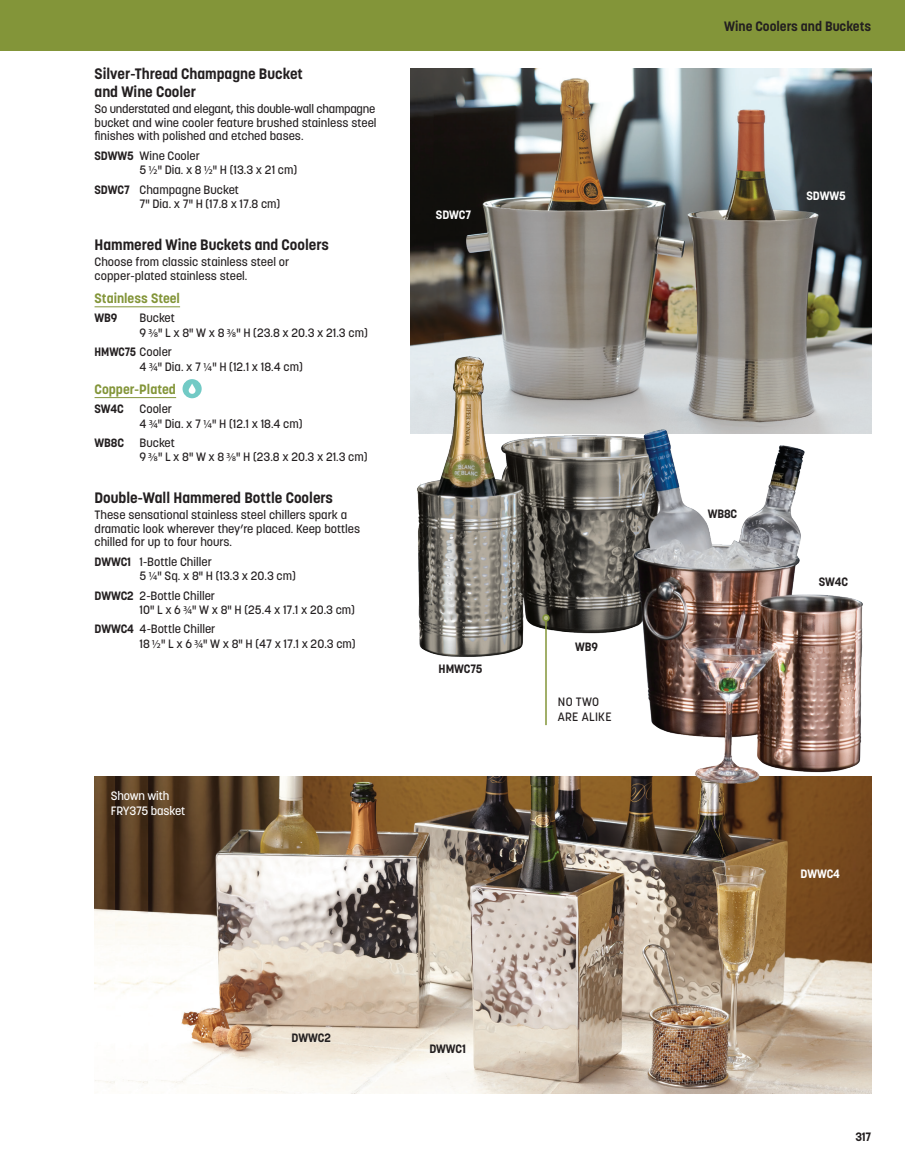
<style>
.page{position:relative;width:905px;height:1175px;background:#fff}
.page>*{position:absolute;margin:0;border:0;box-sizing:border-box;transform-origin:0 0}
.product-family{font:700 15px/18px "Korolev";color:#231f20}
.product-name{font:700 13.5px "Korolev";color:#839539}
.header-category{font:700 13.5px "Korolev";color:#231f20}
.marketing-descriptio{font:500 12px/13.5px "Korolev";color:#231f20}
.line-2{font:500 12px "Korolev";color:#231f20}
.line-1{font:500 12px "Korolev";color:#231f20}
.line-1-2{font:700 12px "Korolev";letter-spacing:-.01em;color:#231f20}
.t1{font:500 12px/14.2px "Korolev";letter-spacing:-.01em;color:#fff}
.t2{font:700 12px "Korolev";letter-spacing:-.01em;color:#fff}
.marketing-descriptio-2{font:500 12px/14.2px "Korolev";letter-spacing:.025em;color:#231f20}
.line-1-3{font:700 12px "Korolev";letter-spacing:-.01em;color:#231f20;scale:.95 1}
.s1{font-weight:700}
.s2{font-family:"Myriad Pro";font-weight:400}
.s3{font-weight:500}
</style>
<div class="page">
<img style="left:94px;top:776px;width:777px;height:317px">
<img style="left:411px;top:68px;width:460px;height:287px">
<img style="left:411px;top:355px;width:460px;height:432px">
<div style="left:0;top:0;width:904px;height:51px;background:#839539"></div>
<hr style="left:545px;top:618px;width:1px;height:107px;background:#839539">
<div style="left:542px;top:614px;width:7px;height:7px;border:2px solid #839539;border-radius:50%"></div>
<hr style="left:94px;top:306px;width:86px;height:1px;background:#839539">
<hr style="left:94px;top:397px;width:82px;height:1px;background:#839539">
<div style="left:182px;top:379px;width:20px;height:19px;background:#72cac5;border-radius:50%"></div>
<svg style="left:189px;top:383px;width:7px;height:11px"></svg>
<p class="product-family" style="left:94px;top:65px;width:210px">Silver-Thread Champagne Bucket and Wine Cooler</p>
<p class="marketing-descriptio" style="left:94px;top:102px;width:283px;text-align:justify">So understated and elegant, this double-wall champagne bucket and wine cooler feature brushed stainless steel finishes with polished and etched bases.</p>
<p class="line-1" style="left:94px;top:148px;width:107px"><span class="s1">SDWW5</span> Wine Cooler</p>
<p class="line-2" style="left:140px;top:162px;width:159px">5 <span class="s2">1/2</span>" Dia. x 8 <span class="s2">1/2</span>" H (13.3 x 21 cm)</p>
<p class="line-1" style="left:94px;top:182px;width:146px"><span class="s1">SDWC7</span> Champagne Bucket</p>
<p class="line-2" style="left:140px;top:196px;width:142px">7" Dia. x 7" H (17.8 x 17.8 cm)</p>
<p class="product-family" style="left:94px;top:235px;width:236px">Hammered Wine Buckets and Coolers</p>
<p class="marketing-descriptio" style="left:94px;top:255px;width:196px">Choose from classic stainless steel or copper-plated stainless steel.</p>
<p class="product-name" style="left:94px;top:290px;width:87px">Stainless Steel</p>
<p class="line-1-2" style="left:94px;top:311px;width:24px">WB9</p>
<p class="line-1" style="left:139px;top:311px;width:37px">Bucket</p>
<p class="line-2" style="left:140px;top:325px;width:230px">9 <span class="s2">3/8</span>" L x 8" W x 8 <span class="s2">3/8</span>" H (23.8 x 20.3 x 21.3 cm)</p>
<p class="line-1-3" style="left:94px;top:344px;width:83px">HMWC75 <span class="s3">Cooler</span></p>
<p class="line-2" style="left:140px;top:359px;width:165px">4 <span class="s2">3/4</span>" Dia. x 7 <span class="s2">1/4</span>" H (12.1 x 18.4 cm)</p>
<p class="product-name" style="left:94px;top:380px;width:83px">Copper-Plated</p>
<p class="line-1-2" style="left:94px;top:401px;width:31px">SW4C</p>
<p class="line-1" style="left:139px;top:401px;width:34px">Cooler</p>
<p class="line-2" style="left:140px;top:416px;width:164px">4 <span class="s2">3/4</span>" Dia. x 7 <span class="s2">1/4</span>" H (12.1 x 18.4 cm)</p>
<p class="line-1-2" style="left:94px;top:435px;width:31px">WB8C</p>
<p class="line-1" style="left:139px;top:435px;width:37px">Bucket</p>
<p class="line-2" style="left:140px;top:449px;width:229px">9 <span class="s2">3/8</span>" L x 8" W x 8 <span class="s2">3/8</span>" H (23.8 x 20.3 x 21.3 cm)</p>
<p class="product-family" style="left:94px;top:488px;width:240px">Double-Wall Hammered Bottle Coolers</p>
<p class="marketing-descriptio" style="left:94px;top:508px;width:267px">These sensational stainless steel chillers spark a dramatic look wherever they’re placed. Keep bottles chilled for up to four hours.</p>
<p class="line-1" style="left:94px;top:554px;width:119px"><span class="s1">DWWC1</span> 1-Bottle Chiller</p>
<p class="line-2" style="left:140px;top:568px;width:158px">5 <span class="s2">1/4</span>" Sq. x 8" H (13.3 x 20.3 cm)</p>
<p class="line-1" style="left:94px;top:588px;width:122px"><span class="s1">DWWC2</span> 2-Bottle Chiller</p>
<p class="line-2" style="left:140px;top:602px;width:217px">10" L x 6 <span class="s2">3/4</span>" W x 8" H (25.4 x 17.1 x 20.3 cm)</p>
<p class="line-1" style="left:94px;top:621px;width:122px"><span class="s1">DWWC4</span> 4-Bottle Chiller</p>
<p class="line-2" style="left:140px;top:636px;width:217px">18 <span class="s2">1/2</span>" L x 6 <span class="s2">3/4</span>" W x 8" H (47 x 17.1 x 20.3 cm)</p>
<p class="t1" style="left:111px;top:789px;width:76px">Shown with<br>FRY375 basket</p>
<p class="t2" style="left:436px;top:207px;width:37px">SDWC7</p>
<p class="line-1-2" style="left:438px;top:660px;width:45px">HMWC75</p>
<p class="line-1-2" style="left:575px;top:639px;width:24px">WB9</p>
<p class="marketing-descriptio-2" style="left:558px;top:695px;width:55px">NO TWO<br>ARE ALIKE</p>
<p class="line-1-2" style="left:291px;top:1030px;width:41px">DWWC2</p>
<p class="line-1-2" style="left:429px;top:1041px;width:38px">DWWC1</p>
<p class="header-category" style="left:724px;top:17px;width:148px">Wine Coolers and Buckets</p>
<p class="t2" style="left:806px;top:188px;width:41px">SDWW5</p>
<p class="line-1-2" style="left:707px;top:506px;width:31px">WB8C</p>
<p class="line-1-2" style="left:818px;top:574px;width:31px">SW4C</p>
<p class="t2" style="left:800px;top:866px;width:41px">DWWC4</p>
<p class="line-1-2" style="left:855px;top:1129px;width:17px">317</p>
</div>
